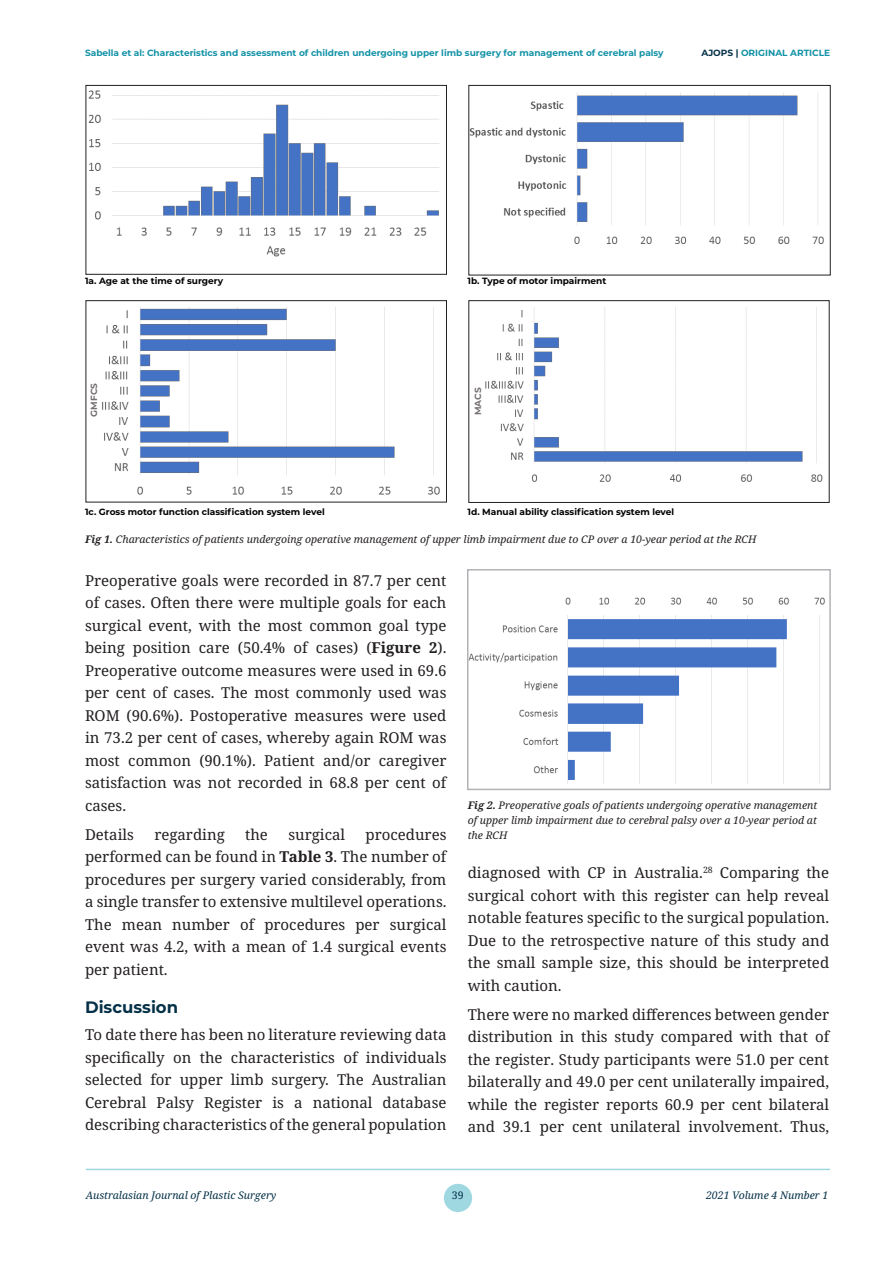
<style>
.page{position:relative;width:893px;height:1263px;background:#fff}
.page>*{position:absolute;margin:0;border:0;box-sizing:border-box;transform-origin:0 0}
.AJOPS-heading-1{font:700 16.5px "Montserrat";color:#053148}
.AJOPS-text{font:15px/22.5px "Noto Serif";color:#231f20;text-align:justify}
.AJOPS-captions{font:italic 10.5px/15px "Noto Serif";color:#231f20;text-align:justify}
.t1{font:italic 10.5px "Noto Serif";color:#053148}
.t2{font:10.5px "Noto Serif";color:#053148}
.AJOPS-heading-4{font:700 9px "Montserrat";color:#000}
.AJOPS-header{font:700 9px "Montserrat";color:#1292a6}
.AJOPS-heading-4-2{font:700 9px "Montserrat";color:#767171}
.s1{color:#053148}
.s2{font-weight:700}
</style>
<div class="page">
<hr style="left:86px;top:1169px;width:744px;height:1px;background:#9fd8e1">
<div style="left:444px;top:1184px;width:28px;height:28px;background:#9fd8e1;border-radius:50%"></div>
<img style="left:88px;top:90px;width:351px;height:167px">
<div style="left:86px;top:85px;width:361px;height:190px;border:1px solid #231f20"></div>
<img style="left:470px;top:92px;width:354px;height:152px">
<div style="left:468px;top:85px;width:363px;height:190px;border:1px solid #231f20"></div>
<img style="left:102px;top:306px;width:338px;height:189px">
<div style="left:86px;top:300px;width:361px;height:202px;border:1px solid #231f20"></div>
<img style="left:485px;top:307px;width:338px;height:175px">
<div style="left:468px;top:300px;width:362px;height:203px;border:1px solid #231f20"></div>
<img style="left:470px;top:597px;width:355px;height:187px">
<div style="left:467px;top:569px;width:364px;height:221px;border:2px solid #b2b3b7"></div>
<p class="AJOPS-header" style="left:85px;top:46px;width:580px">Sabella et al: Characteristics and assessment of children undergoing upper limb surgery for management of cerebral palsy</p>
<p class="AJOPS-header" style="left:701px;top:46px;width:130px"><span class="s1">AJOPS |</span> ORIGINAL ARTICLE</p>
<p class="AJOPS-heading-4" style="left:85px;top:274px;width:140px">1a. Age at the time of surgery</p>
<p class="AJOPS-heading-4" style="left:468px;top:274px;width:140px">1b. Type of motor impairment</p>
<p class="AJOPS-heading-4-2" style="left:88px;top:417px;width:35px;rotate:-90deg">GMFCS</p>
<p class="AJOPS-heading-4-2" style="left:471px;top:415px;width:29px;rotate:-90deg">MACS</p>
<p class="AJOPS-heading-4" style="left:85px;top:505px;width:241px">1c. Gross motor function classification system level</p>
<p class="AJOPS-heading-4" style="left:468px;top:505px;width:208px">1d. Manual ability classification system level</p>
<p class="AJOPS-captions" style="left:85px;top:532px;width:673px"><span class="s2">Fig 1.</span> Characteristics of patients undergoing operative management of upper limb impairment due to CP over a 10-year period at the RCH</p>
<p class="AJOPS-text" style="left:85px;top:570px;width:363px">Preoperative goals were recorded in 87.7 per cent of cases. Often there were multiple goals for each surgical event, with the most common goal type being position care (50.4% of cases) (<span class="s2">Figure 2</span>).<br>Preoperative outcome measures were used in 69.6 per cent of cases. The most commonly used was ROM (90.6%). Postoperative measures were used in 73.2 per cent of cases, whereby again ROM was most common (90.1%). Patient and/or caregiver satisfaction was not recorded in 68.8 per cent of cases.</p>
<p class="AJOPS-text" style="left:85px;top:823px;width:50px">Details</p>
<p class="AJOPS-text" style="left:154px;top:823px;width:72px">regarding</p>
<p class="AJOPS-text" style="left:245px;top:823px;width:24px">the</p>
<p class="AJOPS-text" style="left:288px;top:823px;width:58px">surgical</p>
<p class="AJOPS-text" style="left:85px;top:823px;width:363px;text-indent:280px">procedures performed can be found in <span class="s2">Table 3</span>. The number of procedures per surgery varied considerably, from a single transfer to extensive multilevel operations.<br>The mean number of procedures per surgical event was 4.2, with a mean of 1.4 surgical events per patient.</p>
<p class="AJOPS-heading-1" style="left:85px;top:995px;width:95px">Discussion</p>
<p class="AJOPS-text" style="left:85px;top:1024px;width:363px">To date there has been no literature reviewing data specifically on the characteristics of individuals selected for upper limb surgery. The Australian Cerebral Palsy Register is a national database describing characteristics of the general population</p>
<p class="AJOPS-captions" style="left:468px;top:798px;width:351px"><span class="s2">Fig 2.</span> Preoperative goals of patients undergoing operative management of upper limb impairment due to cerebral palsy over a 10-year period at the RCH</p>
<p class="AJOPS-text" style="left:468px;top:862px;width:363px">diagnosed with CP in Australia.<sup>28</sup> Comparing the surgical cohort with this register can help reveal notable features specific to the surgical population.<br>Due to the retrospective nature of this study and the small sample size, this should be interpreted with caution.</p>
<p class="AJOPS-text" style="left:468px;top:1003px;width:363px">There were no marked differences between gender distribution in this study compared with that of the register. Study participants were 51.0 per cent bilaterally and 49.0 per cent unilaterally impaired, while the register reports 60.9 per cent bilateral and 39.1 per cent unilateral involvement. Thus,</p>
<p class="t1" style="left:86px;top:1188px;width:192px">Australasian Journal of Plastic Surgery</p>
<p class="t2" style="left:452px;top:1188px;width:13px">39</p>
<p class="t1" style="left:706px;top:1188px;width:124px">2021 Volume 4 Number 1</p>
</div>
